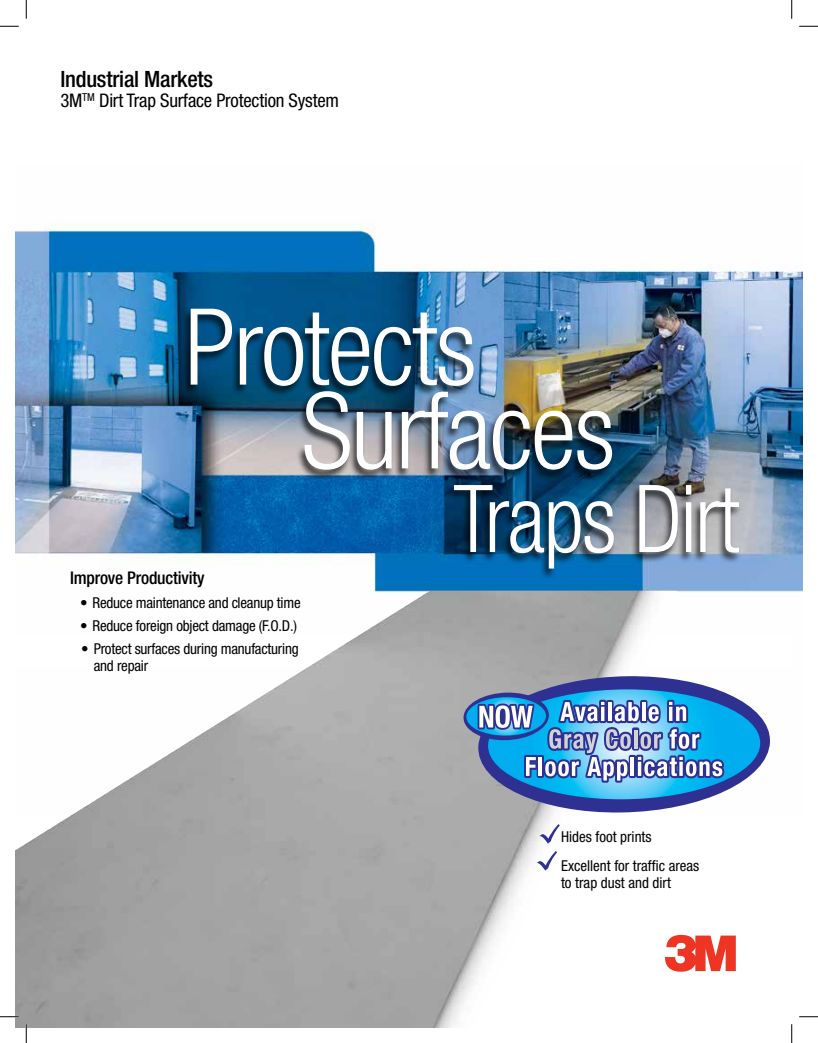
<style>
.page{position:relative;width:818px;height:1043px;background:#fff}
.page>*{position:absolute;margin:0;border:0;box-sizing:border-box;transform-origin:0 0}
.t1{font:300 condensed 106.25px/83.8px "Helvetica Neue";letter-spacing:-.02em;color:#fff}
.t2{font:300 condensed 93.75px "Helvetica Neue";letter-spacing:-.02em;color:#fff;scale:.95 1}
.t3{font:500 condensed 22.5px "Helvetica Neue LT Std";letter-spacing:-.01em;color:#000}
.t4{font:condensed 18.75px "Helvetica Neue LT Std";letter-spacing:-.01em;color:#000}
.t5{font:500 condensed 17.5px "Helvetica Neue LT Std";letter-spacing:-.01em;color:#000}
.t6{font:condensed 15px/17.5px "Helvetica Neue LT Std";letter-spacing:-.015em;color:#000}
</style>
<div class="page">
<img style="left:15px;top:221px;width:787px;height:371px">
<svg style="left:677px;top:934px;width:58px;height:37px"></svg>
<div style="left:181px;top:308px;width:433px;height:173px;background:#000;opacity:.75"></div>
<div style="left:444px;top:484px;width:297px;height:96px;background:#000;opacity:.75"></div>
<img style="left:15px;top:591px;width:662px;height:437px">
<svg style="left:539px;top:824px;width:20px;height:19px"></svg>
<svg style="left:537px;top:851px;width:20px;height:19px"></svg>
<svg style="left:477px;top:675px;width:293px;height:138px"></svg>
<svg style="left:463px;top:689px;width:298px;height:110px;background:#599cd0"></svg>
<svg style="left:0;top:25px;width:19px;height:2px"></svg>
<svg style="left:799px;top:25px;width:19px;height:2px"></svg>
<svg style="left:0;top:1015px;width:19px;height:2px"></svg>
<svg style="left:799px;top:1016px;width:19px;height:1px"></svg>
<svg style="left:25px;top:0;width:2px;height:19px"></svg>
<svg style="left:25px;top:1024px;width:2px;height:18px"></svg>
<svg style="left:791px;top:0;width:1px;height:19px"></svg>
<svg style="left:791px;top:1024px;width:1px;height:18px"></svg>
<h3 class="t3" style="left:60px;top:66px;width:154px">Industrial Markets</h3>
<p class="t4" style="left:60px;top:90px;width:280px">3M<sup>TM</sup> Dirt Trap Surface Protection System</p>
<h1 class="t1" style="left:302px;top:304px;width:315px;text-indent:-117px">Protects<br>Surfaces</h1>
<h2 class="t2" style="left:453px;top:465px;width:303px">Traps Dirt</h2>
<p class="t5" style="left:70px;top:568px;width:136px">Improve Productivity</p>
<p class="t6" style="left:80px;top:593px;width:222px">• Reduce maintenance and cleanup time</p>
<p class="t6" style="left:80px;top:616px;width:218px">• Reduce foreign object damage (F.O.D.)</p>
<p class="t6" style="left:94px;top:639px;width:206px;text-indent:-12px">• Protect surfaces during manufacturing and repair</p>
<p class="t6" style="left:561px;top:822px;width:140px;line-height:28.8px">Hides foot prints<br>Excellent for traffic areas</p>
<p class="t6" style="left:561px;top:874px;width:111px">to trap dust and dirt</p>
</div>
